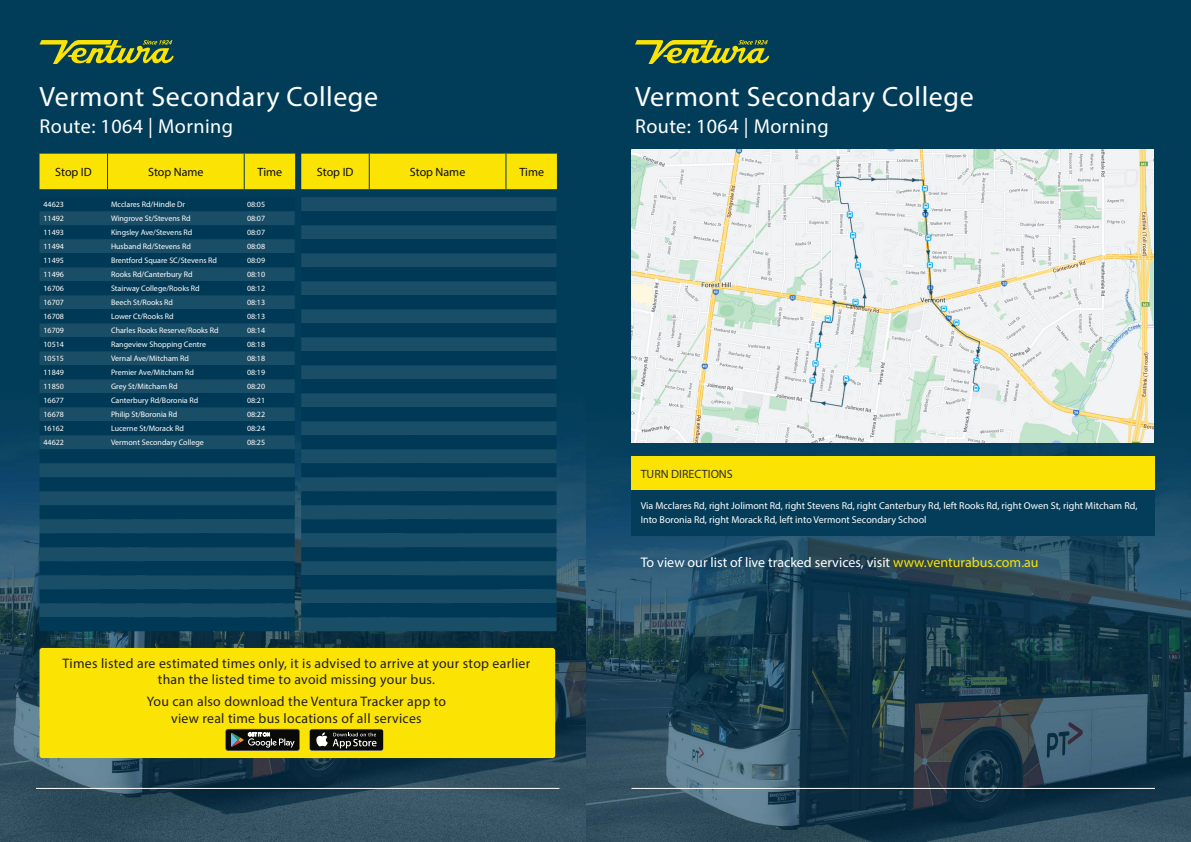
<style>
.page{position:relative;width:1191px;height:842px;background:#fff}
.page>*{position:absolute;margin:0;border:0;box-sizing:border-box;transform-origin:0 0}
.t1{font:28px "Myriad Pro";letter-spacing:.02em;color:#fff}
.t2{font:20.2px "Myriad Pro";letter-spacing:.02em;color:#fff}
.t3{font:14px "Myriad Pro";color:#fff}
.t4{font:13.8px/16.6px "Myriad Pro";letter-spacing:.02em;color:#231f20;text-align:center}
.t5{font:12px "Myriad Pro";color:#0d0d0d}
.t6{font:12px "Myriad Pro";color:#312f30}
.t7{font:10px/14px "Myriad Pro";color:#fff}
.t8{font:8px "Myriad Pro";color:#fff}
.s1{color:#fbe304}
</style>
<div class="page">
<img style="left:0;top:0;width:587px;height:842px">
<hr style="left:36px;top:788px;width:523px;height:1px;background:#fff">
<svg style="left:40px;top:40px;width:134px;height:24px;background:#6e8533"></svg>
<div style="left:40px;top:154px;width:517px;height:35px;background:#fbe304"></div>
<hr style="left:369px;top:154px;width:1px;height:35px;background:#033d5a">
<hr style="left:505px;top:154px;width:1px;height:35px;background:#033d5a">
<hr style="left:557px;top:154px;width:1px;height:35px;background:#033d5a">
<svg style="left:40px;top:197px;width:255px;height:42px;background:#083f5a"></svg>
<div style="left:40px;top:239px;width:255px;height:378px;background:#1a4d66"></div>
<svg style="left:40px;top:253px;width:255px;height:322px;background:#0c425c"></svg>
<div style="left:40px;top:589px;width:255px;height:14px;background:#003955"></div>
<div style="left:40px;top:617px;width:255px;height:14px;background:#003955"></div>
<div style="left:301px;top:197px;width:255px;height:434px;background:#1a4d66"></div>
<svg style="left:301px;top:211px;width:255px;height:56px;background:#0c425d"></svg>
<svg style="left:301px;top:267px;width:255px;height:322px;background:#0c425c"></svg>
<div style="left:301px;top:603px;width:255px;height:14px;background:#003955"></div>
<div style="left:39px;top:648px;width:516px;height:110px;background:#fbe304;border-radius:3px"></div>
<svg style="left:225px;top:729px;width:75px;height:22px;background:#383b36"></svg>
<div style="left:309px;top:729px;width:74px;height:22px;background:#343533;border-radius:3px"></div>
<div style="left:310px;top:729px;width:73px;height:21px;background:#0a0b09;border-radius:2px"></div>
<svg style="left:316px;top:732px;width:60px;height:16px"></svg>
<img style="left:587px;top:0;width:604px;height:842px">
<hr style="left:631px;top:788px;width:524px;height:1px;background:#fff">
<div style="left:631px;top:457px;width:523px;height:33px;background:#fbe304"></div>
<div style="left:631px;top:490px;width:523px;height:45px;background:#033d5a"></div>
<svg style="left:635px;top:40px;width:134px;height:24px;background:#6e8533"></svg>
<img style="left:632px;top:150px;width:521px;height:293px">
<p class="t1" style="left:40px;top:79px;width:340px">Vermont Secondary College</p>
<p class="t2" style="left:40px;top:114px;width:195px">Route: 1064 | Morning</p>
<p class="t5" style="left:55px;top:164px;width:38px">Stop ID</p>
<p class="t5" style="left:148px;top:164px;width:57px">Stop Name</p>
<p class="t5" style="left:258px;top:164px;width:26px">Time</p>
<p class="t5" style="left:317px;top:164px;width:38px">Stop ID</p>
<p class="t5" style="left:410px;top:164px;width:57px">Stop Name</p>
<p class="t5" style="left:519px;top:164px;width:26px">Time</p>
<p class="t8" style="left:44px;top:200px;width:22px">44623</p>
<p class="t8" style="left:111px;top:200px;width:75px">Mcclares Rd/Hindle Dr</p>
<p class="t8" style="left:247px;top:200px;width:20px">08:05</p>
<p class="t8" style="left:44px;top:214px;width:22px">11492</p>
<p class="t8" style="left:111px;top:214px;width:81px">Wingrove St/Stevens Rd</p>
<p class="t8" style="left:247px;top:214px;width:20px">08:07</p>
<p class="t8" style="left:44px;top:228px;width:22px">11493</p>
<p class="t8" style="left:111px;top:228px;width:83px">Kingsley Ave/Stevens Rd</p>
<p class="t8" style="left:247px;top:228px;width:20px">08:07</p>
<p class="t8" style="left:44px;top:242px;width:22px">11494</p>
<p class="t8" style="left:111px;top:242px;width:81px">Husband Rd/Stevens Rd</p>
<p class="t8" style="left:247px;top:242px;width:20px">08:08</p>
<p class="t8" style="left:44px;top:256px;width:22px">11495</p>
<p class="t8" style="left:111px;top:256px;width:108px">Brentford Square SC/Stevens Rd</p>
<p class="t8" style="left:247px;top:256px;width:20px">08:09</p>
<p class="t8" style="left:44px;top:270px;width:22px">11496</p>
<p class="t8" style="left:111px;top:270px;width:83px">Rooks Rd/Canterbury Rd</p>
<p class="t8" style="left:247px;top:270px;width:20px">08:10</p>
<p class="t8" style="left:44px;top:284px;width:22px">16706</p>
<p class="t8" style="left:111px;top:284px;width:90px">Stairway College/Rooks Rd</p>
<p class="t8" style="left:247px;top:284px;width:20px">08:12</p>
<p class="t8" style="left:44px;top:298px;width:22px">16707</p>
<p class="t8" style="left:111px;top:298px;width:63px">Beech St/Rooks Rd</p>
<p class="t8" style="left:247px;top:298px;width:20px">08:13</p>
<p class="t8" style="left:44px;top:312px;width:22px">16708</p>
<p class="t8" style="left:111px;top:312px;width:64px">Lower Ct/Rooks Rd</p>
<p class="t8" style="left:247px;top:312px;width:20px">08:13</p>
<p class="t8" style="left:44px;top:326px;width:22px">16709</p>
<p class="t8" style="left:111px;top:326px;width:109px">Charles Rooks Reserve/Rooks Rd</p>
<p class="t8" style="left:247px;top:326px;width:20px">08:14</p>
<p class="t8" style="left:44px;top:340px;width:22px">10514</p>
<p class="t8" style="left:111px;top:340px;width:97px">Rangeview Shopping Centre</p>
<p class="t8" style="left:247px;top:340px;width:20px">08:18</p>
<p class="t8" style="left:44px;top:354px;width:22px">10515</p>
<p class="t8" style="left:111px;top:354px;width:80px">Vernal Ave/Mitcham Rd</p>
<p class="t8" style="left:247px;top:354px;width:20px">08:18</p>
<p class="t8" style="left:44px;top:368px;width:22px">11849</p>
<p class="t8" style="left:111px;top:368px;width:84px">Premier Ave/Mitcham Rd</p>
<p class="t8" style="left:247px;top:368px;width:20px">08:19</p>
<p class="t8" style="left:44px;top:382px;width:22px">11850</p>
<p class="t8" style="left:111px;top:382px;width:68px">Grey St/Mitcham Rd</p>
<p class="t8" style="left:247px;top:382px;width:20px">08:20</p>
<p class="t8" style="left:44px;top:396px;width:22px">16677</p>
<p class="t8" style="left:111px;top:396px;width:89px">Canterbury Rd/Boronia Rd</p>
<p class="t8" style="left:247px;top:396px;width:20px">08:21</p>
<p class="t8" style="left:44px;top:410px;width:22px">16678</p>
<p class="t8" style="left:111px;top:410px;width:68px">Philip St/Boronia Rd</p>
<p class="t8" style="left:247px;top:410px;width:20px">08:22</p>
<p class="t8" style="left:44px;top:424px;width:22px">16162</p>
<p class="t8" style="left:111px;top:424px;width:74px">Lucerne St/Morack Rd</p>
<p class="t8" style="left:247px;top:424px;width:20px">08:24</p>
<p class="t8" style="left:44px;top:438px;width:22px">44622</p>
<p class="t8" style="left:111px;top:438px;width:94px">Vermont Secondary College</p>
<p class="t8" style="left:247px;top:438px;width:20px">08:25</p>
<p class="t4" style="left:63px;top:655px;width:469px">Times listed are estimated times only, it is advised to arrive at your stop earlier than the listed time to avoid missing your bus.</p>
<p class="t4" style="left:147px;top:693px;width:301px">You can also download the Ventura Tracker app to view real time bus locations of all services</p>
<p class="t1" style="left:635px;top:79px;width:340px">Vermont Secondary College</p>
<p class="t2" style="left:635px;top:114px;width:195px">Route: 1064 | Morning</p>
<p class="t6" style="left:640px;top:466px;width:94px">TURN DIRECTIONS</p>
<p class="t7" style="left:640px;top:499px;width:498px">Via Mcclares Rd, right Jolimont Rd, right Stevens Rd, right Canterbury Rd, left Rooks Rd, right Owen St, right Mitcham Rd,<br>Into Boronia Rd, right Morack Rd, left into Vermont Secondary School</p>
<p class="t3" style="left:640px;top:553px;width:399px">To view our list of live tracked services, visit <span class="s1">www.venturabus.com.au</span></p>
</div>
